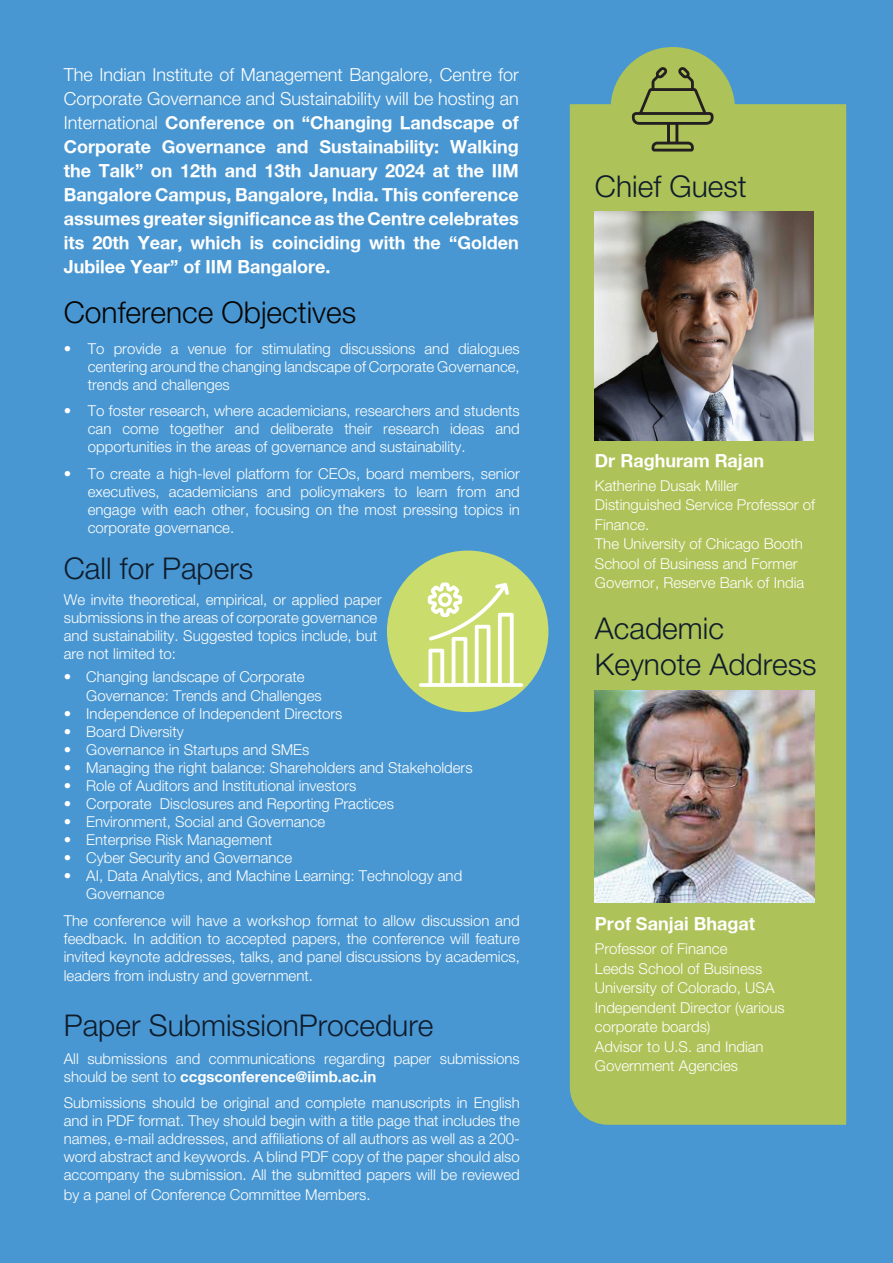
<style>
.page{position:relative;width:893px;height:1263px;background:#4997d2}
.page>*{position:absolute;margin:0;border:0;box-sizing:border-box;transform-origin:0 0}
.t1{font:300 30px/36px "Helvetica Neue";color:#0f1c2c}
.t2{font:300 30px "Helvetica Neue";color:#040503}
.t3{font:700 18px/24px "Helvetica Neue";color:#fff;text-align:justify}
.t4{font:300 15px/18px "Helvetica Neue";color:#fff}
.s1{font-weight:300}
.s2{font-weight:700}
</style>
<div class="page">
<div style="left:570px;top:104px;width:276px;height:1021px;background:#adc258"></div>
<div style="left:387px;top:551px;width:161px;height:161px;background:#cadd6c;border-radius:50%"></div>
<svg style="left:419px;top:582px;width:104px;height:105px"></svg>
<div style="left:610px;top:47px;width:125px;height:125px;background:#adc258;border-radius:50%"></div>
<svg style="left:632px;top:67px;width:82px;height:85px"></svg>
<img style="left:595px;top:211px;width:219px;height:230px">
<img style="left:595px;top:691px;width:219px;height:211px">
<p class="t3" style="left:64px;top:62px;width:457px"><span class="s1">The Indian Institute of Management Bangalore, Centre for Corporate Governance and Sustainability will be hosting an International</span> Conference on “Changing Landscape of Corporate Governance and Sustainability: Walking the Talk” on 12th and 13th January 2024 at the IIM Bangalore Campus, Bangalore, India. This conference assumes greater significance as the Centre celebrates its 20th Year, which is coinciding with the “Golden Jubilee Year” of IIM Bangalore.</p>
<h1 class="t2" style="left:64px;top:294px;width:294px">Conference Objectives</h1>
<p class="t4" style="left:88px;top:339px;width:434px;text-align:justify;text-indent:-24px">• To provide a venue for stimulating discussions and dialogues centering around the changing landscape of Corporate Governance, trends and challenges</p>
<p class="t4" style="left:88px;top:401px;width:434px;text-align:justify;text-indent:-24px">• To foster research, where academicians, researchers and students can come together and deliberate their research ideas and opportunities in the areas of governance and sustainability.</p>
<p class="t4" style="left:88px;top:464px;width:434px;text-align:justify;text-indent:-24px">• To create a high-level platform for CEOs, board members, senior executives, academicians and policymakers to learn from and engage with each other, focusing on the most pressing topics in corporate governance.</p>
<h1 class="t1" style="left:64px;top:549px;width:191px">Call for Papers</h1>
<p class="t4" style="left:64px;top:591px;width:319px">We invite theoretical, empirical, or applied paper submissions in the areas of corporate governance and sustainability. Suggested topics include, but are not limited to:</p>
<p class="t4" style="left:86px;top:666px;width:237px;line-height:19.5px;text-indent:-22px">• Changing landscape of Corporate<br>Governance: Trends and Challenges</p>
<p class="t4" style="left:64px;top:704px;width:280px">• Independence of Independent Directors</p>
<p class="t4" style="left:64px;top:722px;width:122px">• Board Diversity</p>
<p class="t4" style="left:64px;top:740px;width:247px">• Governance in Startups and SMEs</p>
<p class="t4" style="left:64px;top:758px;width:410px">• Managing the right balance: Shareholders and Stakeholders</p>
<p class="t4" style="left:64px;top:776px;width:294px">• Role of Auditors and Institutional investors</p>
<p class="t4" style="left:64px;top:794px;width:332px">• Corporate Disclosures and Reporting Practices</p>
<p class="t4" style="left:64px;top:812px;width:263px">• Environment, Social and Governance</p>
<p class="t4" style="left:64px;top:830px;width:210px">• Enterprise Risk Management</p>
<p class="t4" style="left:64px;top:848px;width:230px">• Cyber Security and Governance</p>
<p class="t4" style="left:86px;top:866px;width:377px;text-indent:-22px">• AI, Data Analytics, and Machine Learning: Technology and<br>Governance</p>
<p class="t4" style="left:64px;top:911px;width:458px;text-align:justify">The conference will have a workshop format to allow discussion and feedback. In addition to accepted papers, the conference will feature invited keynote addresses, talks, and panel discussions by academics,</p>
<p class="t4" style="left:64px;top:966px;width:251px">leaders from industry and government.</p>
<h1 class="t1" style="left:64px;top:1006px;width:371px">Paper SubmissionProcedure</h1>
<p class="t4" style="left:64px;top:1049px;width:457px">All submissions and communications regarding paper submissions should be sent to <span class="s2">ccgsconference@iimb.ac.in</span></p>
<p class="t4" style="left:64px;top:1094px;width:458px;text-align:justify">Submissions should be original and complete manuscripts in English and in PDF format. They should begin with a title page that includes the names, e-mail addresses, and affiliations of all authors as well as a 200- word abstract and keywords. A blind PDF copy of the paper should also accompany the submission. All the submitted papers will be reviewed</p>
<p class="t4" style="left:64px;top:1185px;width:308px">by a panel of Conference Committee Members.</p>
<h1 class="t1" style="left:595px;top:168px;width:153px">Chief Guest</h1>
<p class="t3" style="left:595px;top:448px;width:171px">Dr Raghuram Rajan</p>
<p class="t4" style="left:595px;top:475px;width:222px;line-height:19.5px">Katherine Dusak Miller<br>Distinguished Service Professor of<br>Finance.<br>The University of Chicago Booth<br>School of Business and Former<br>Governor, Reserve Bank of India</p>
<h1 class="t1" style="left:595px;top:610px;width:223px">Academic<br>Keynote Address</h1>
<p class="t3" style="left:595px;top:912px;width:162px">Prof Sanjai Bhagat</p>
<p class="t4" style="left:595px;top:939px;width:191px;line-height:19.5px">Professor of Finance<br>Leeds School of Business<br>University of Colorado, USA<br>Independent Director (various corporate boards)<br>Advisor to U.S. and Indian<br>Government Agencies</p>
</div>
